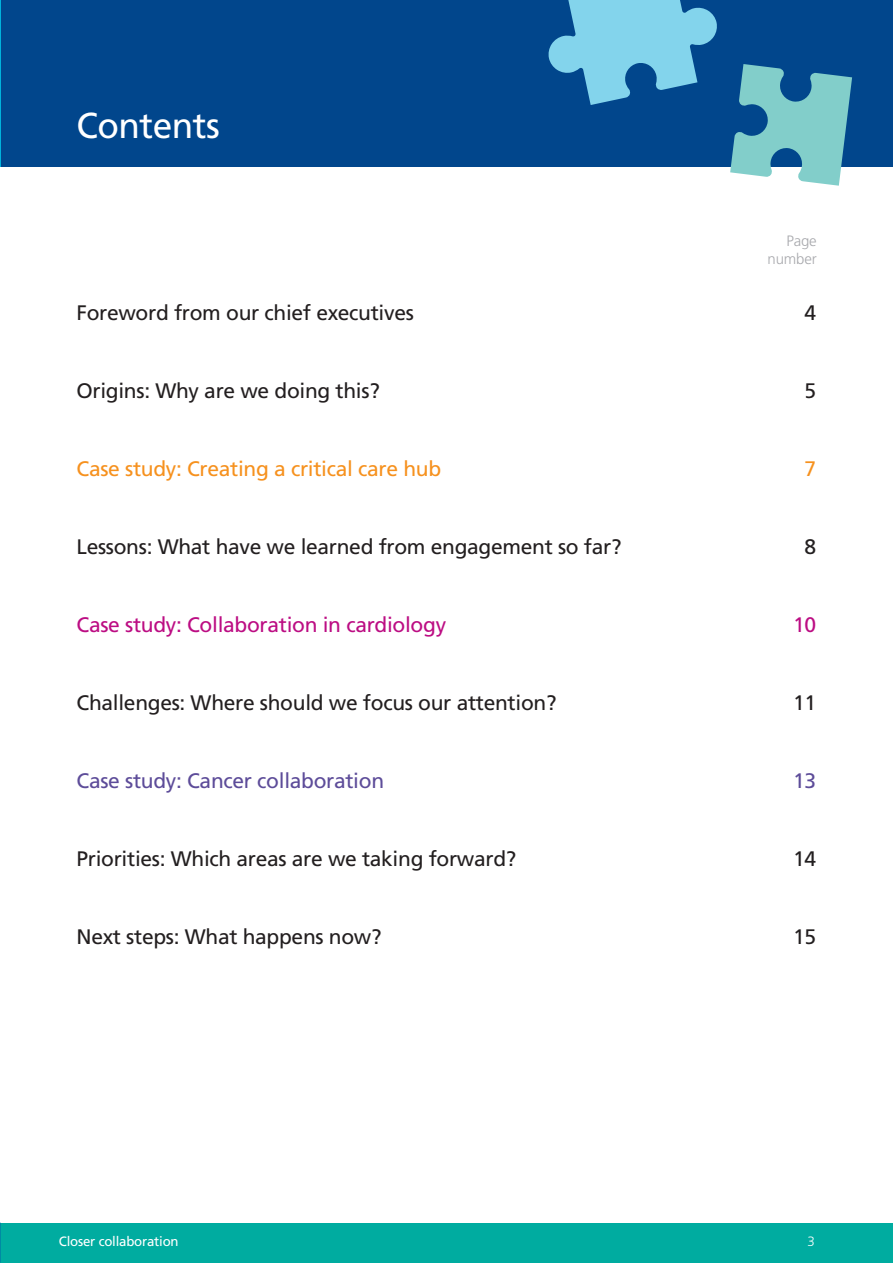
<style>
.page{position:relative;width:893px;height:1263px;background:#fff}
.page>*{position:absolute;margin:0;border:0;box-sizing:border-box;transform-origin:0 0}
.t1{font:36px "Frutiger LT Std";letter-spacing:-.015em;color:#fff}
.t2{font:21px "Frutiger LT Std";letter-spacing:-.015em;color:#231f20}
.t3{font:21px "Frutiger LT Std";letter-spacing:-.015em;color:#bc0d83}
.t4{font:21px "Frutiger LT Std";letter-spacing:-.015em;color:#f6911e}
.t5{font:21px "Frutiger LT Std";letter-spacing:-.015em;color:#5d4c99}
.t6{font:300 15px "Frutiger LT Std";letter-spacing:-.01em;color:#a8a9ad}
.t7{font:13.5px "Frutiger LT Std";letter-spacing:-.015em;color:#fff}
.t8{font:300 13.5px "Frutiger LT Std";color:#fff}
</style>
<div class="page">
<div style="left:1px;top:1223px;width:892px;height:40px;background:#00aca0"></div>
<div style="left:0;top:0;width:893px;height:167px;background:#01468c"></div>
<svg style="left:548px;top:0;width:169px;height:105px"></svg>
<svg style="left:730px;top:64px;width:122px;height:122px"></svg>
<hr style="left:0;top:0;width:1px;height:167px;background:#00b3dc">
<p class="t1" style="left:77px;top:104px;width:145px">Contents</p>
<p class="t6" style="left:786px;top:232px;width:32px">Page</p>
<p class="t6" style="left:767px;top:250px;width:51px">number</p>
<p class="t2" style="left:77px;top:300px;width:339px">Foreword from our chief executives</p>
<p class="t2" style="left:804px;top:300px;width:13px">4</p>
<p class="t2" style="left:77px;top:378px;width:305px">Origins: Why are we doing this?</p>
<p class="t2" style="left:804px;top:378px;width:13px">5</p>
<p class="t4" style="left:77px;top:456px;width:366px">Case study: Creating a critical care hub</p>
<p class="t4" style="left:804px;top:456px;width:13px">7</p>
<p class="t2" style="left:77px;top:534px;width:546px">Lessons: What have we learned from engagement so far?</p>
<p class="t2" style="left:804px;top:534px;width:13px">8</p>
<p class="t3" style="left:77px;top:612px;width:371px">Case study: Collaboration in cardiology</p>
<p class="t3" style="left:793px;top:612px;width:25px">10</p>
<p class="t2" style="left:77px;top:690px;width:481px">Challenges: Where should we focus our attention?</p>
<p class="t2" style="left:793px;top:690px;width:25px">11</p>
<p class="t5" style="left:77px;top:768px;width:309px">Case study: Cancer collaboration</p>
<p class="t5" style="left:793px;top:768px;width:25px">13</p>
<p class="t2" style="left:77px;top:846px;width:441px">Priorities: Which areas are we taking forward?</p>
<p class="t2" style="left:793px;top:846px;width:25px">14</p>
<p class="t2" style="left:77px;top:925px;width:307px">Next steps: What happens now?</p>
<p class="t2" style="left:793px;top:925px;width:25px">15</p>
<p class="t7" style="left:59px;top:1233px;width:121px">Closer collaboration</p>
<p class="t8" style="left:808px;top:1233px;width:9px">3</p>
</div>
